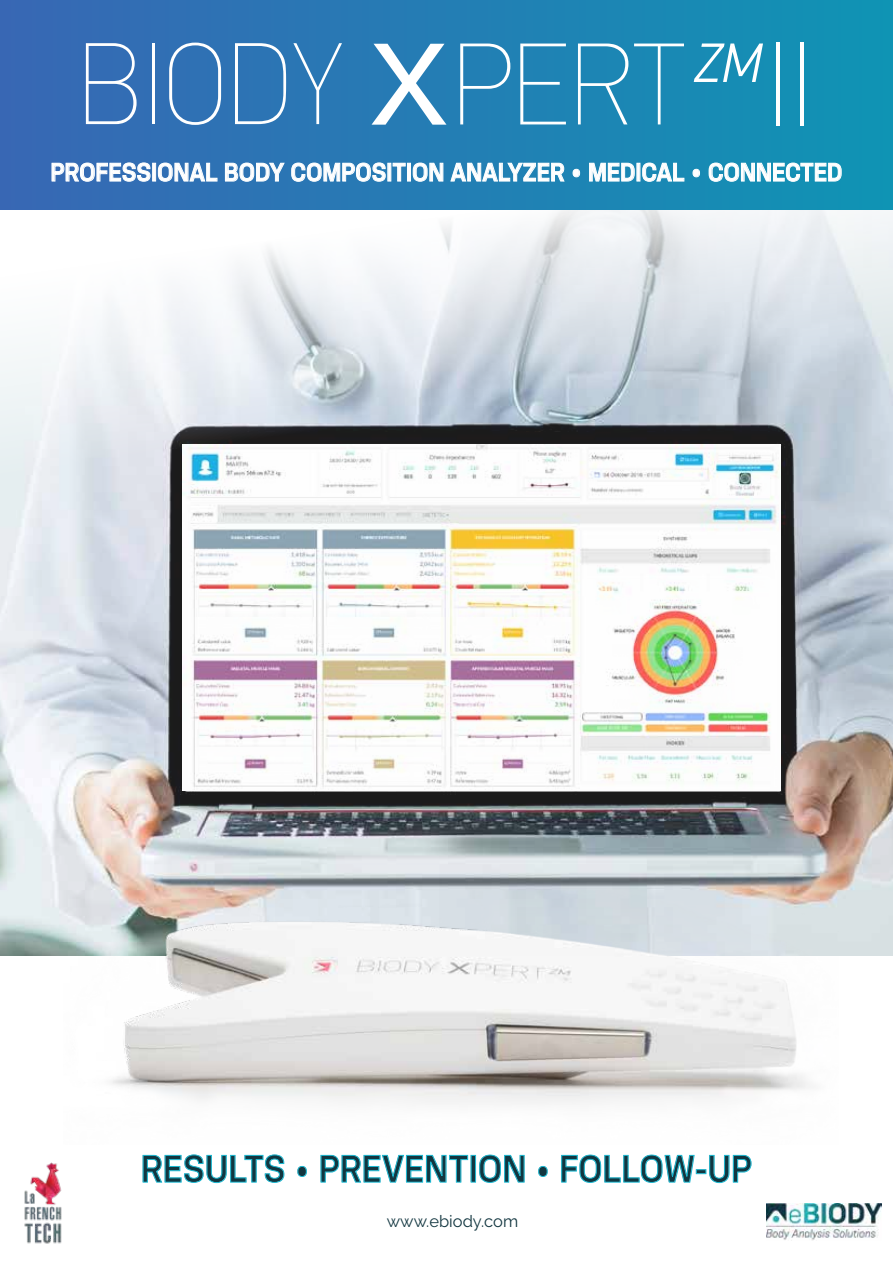
<style>
.page{position:relative;width:893px;height:1263px;background:#fff}
.page>*{position:absolute;margin:0;border:0;box-sizing:border-box;transform-origin:0 0}
.t1{font:100 120px "PF Din Text Pro";color:#fff}
.t2{font:600 36px "Konsens";color:#123640;scale:.9 1}
.t3{font:600 24px "Konsens";color:#fff;scale:.9 1}
.t4{font:16.5px "Raleway";color:#123640}
.s1{font-size:27px}
</style>
<div class="page">
<img style="left:0;top:210px;width:893px;height:746px">
<img style="left:183px;top:444px;width:597px;height:347px">
<div style="left:0;top:0;width:893px;height:210px;background:linear-gradient(to right,#3967b4,#1094b4)"></div>
<img style="left:63px;top:872px;width:776px;height:232px">
<img style="left:24px;top:1162px;width:38px;height:82px">
<svg style="left:52px;top:163px;width:98px;height:19px;background:#7198ca"></svg>
<div style="left:153px;top:163px;width:3px;height:18px;border:1px solid #fff"></div>
<svg style="left:158px;top:163px;width:59px;height:19px"></svg>
<svg style="left:225px;top:163px;width:59px;height:19px"></svg>
<svg style="left:291px;top:163px;width:94px;height:19px;background:#69a0ca"></svg>
<svg style="left:393px;top:163px;width:12px;height:18px"></svg>
<div style="left:407px;top:163px;width:4px;height:18px;border:1px solid #fff"></div>
<svg style="left:413px;top:163px;width:30px;height:19px"></svg>
<svg style="left:451px;top:163px;width:113px;height:18px;background:#62a5c9"></svg>
<svg style="left:573px;top:169px;width:7px;height:8px"></svg>
<svg style="left:589px;top:163px;width:46px;height:18px"></svg>
<svg style="left:642px;top:163px;width:42px;height:19px"></svg>
<svg style="left:693px;top:169px;width:7px;height:8px"></svg>
<svg style="left:709px;top:163px;width:132px;height:19px;background:#5bb0ca"></svg>
<img style="left:767px;top:1204px;width:115px;height:37px">
<svg style="left:142px;top:1154px;width:143px;height:29px"></svg>
<svg style="left:297px;top:1166px;width:10px;height:11px"></svg>
<svg style="left:320px;top:1154px;width:148px;height:29px"></svg>
<div style="left:471px;top:1155px;width:5px;height:27px;border:1px solid #1bb8d1"></div>
<svg style="left:479px;top:1154px;width:46px;height:29px"></svg>
<svg style="left:538px;top:1166px;width:10px;height:11px"></svg>
<svg style="left:561px;top:1154px;width:134px;height:29px"></svg>
<div style="left:696px;top:1170px;width:10px;height:4px;border:1px solid #1bb8d1"></div>
<svg style="left:709px;top:1154px;width:43px;height:29px"></svg>
<svg style="left:86px;top:43px;width:51px;height:81px;background:#5988c2"></svg>
<hr style="left:152px;top:43px;width:3px;height:81px;background:#fff">
<svg style="left:169px;top:43px;width:52px;height:82px;background:#4e86bf"></svg>
<svg style="left:235px;top:43px;width:51px;height:81px;background:#4e8ac0"></svg>
<svg style="left:293px;top:43px;width:49px;height:81px;background:#3c83ba"></svg>
<svg style="left:372px;top:44px;width:74px;height:81px"></svg>
<svg style="left:460px;top:44px;width:50px;height:80px;background:#4191be"></svg>
<svg style="left:520px;top:44px;width:46px;height:80px;background:#3f94be"></svg>
<svg style="left:578px;top:44px;width:50px;height:80px;background:#4299c0"></svg>
<svg style="left:634px;top:44px;width:50px;height:80px;background:#2c91ba"></svg>
<svg style="left:694px;top:44px;width:69px;height:38px"></svg>
<h1 class="t1" style="left:766px;top:16px;width:49px">II</h1>
<p class="t3" style="left:51px;top:157px;width:881px">PROFESSIONAL BODY COMPOSITION ANALYZER <span class="s1">•</span> MEDICAL <span class="s1">•</span> CONNECTED</p>
<h2 class="t2" style="left:141px;top:1146px;width:681px">RESULTS • PREVENTION • FOLLOW-UP</h2>
<p class="t4" style="left:387px;top:1211px;width:133px">www.ebiody.com</p>
</div>
